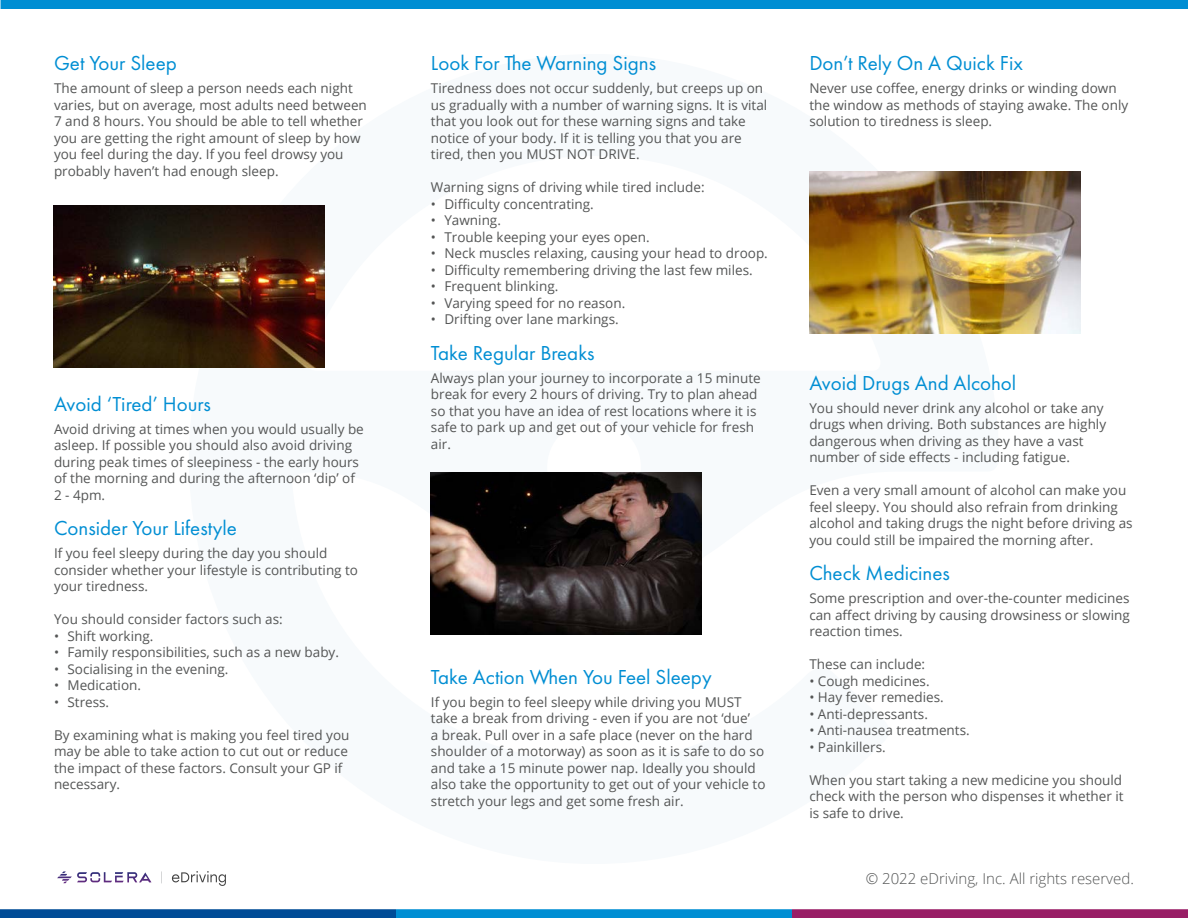
<style>
.page{position:relative;width:1188px;height:918px;background:#fff}
.page>*{position:absolute;margin:0;border:0;box-sizing:border-box;transform-origin:0 0}
.t1{font:21px "Futura PT";color:#008ed3}
.t2{font:300 15px "Open Sans";color:#545555}
.Body_Copy{font:13.5px/16.5px "Open Sans";color:#545555}
</style>
<div class="page">
<div style="left:0;top:909px;width:396px;height:9px;background:#004c97"></div>
<div style="left:396px;top:909px;width:396px;height:9px;background:#008ed3"></div>
<div style="left:792px;top:909px;width:396px;height:9px;background:#991e66"></div>
<div style="left:1px;top:0;width:1187px;height:9px;background:#008ed3"></div>
<img style="left:53px;top:205px;width:271px;height:162px">
<img style="left:431px;top:472px;width:271px;height:162px">
<img style="left:809px;top:171px;width:271px;height:162px">
<img style="left:57px;top:872px;width:168px;height:14px">
<p class="t1" style="left:54px;top:51px;width:124px">Get Your Sleep</p>
<p class="Body_Copy" style="left:54px;top:80px;width:314px">The amount of sleep a person needs each night varies, but on average, most adults need between 7 and 8 hours. You should be able to tell whether you are getting the right amount of sleep by how you feel during the day. If you feel drowsy you probably haven’t had enough sleep.</p>
<p class="t1" style="left:54px;top:391px;width:159px">Avoid ‘Tired’ Hours</p>
<p class="Body_Copy" style="left:54px;top:420px;width:311px">Avoid driving at times when you would usually be asleep. If possible you should also avoid driving during peak times of sleepiness - the early hours of the morning and during the afternoon ‘dip’ of 2 - 4pm.</p>
<p class="t1" style="left:54px;top:516px;width:185px">Consider Your Lifestyle</p>
<p class="Body_Copy" style="left:54px;top:545px;width:306px">If you feel sleepy during the day you should consider whether your lifestyle is contributing to your tiredness.</p>
<p class="Body_Copy" style="left:54px;top:611px;width:230px">You should consider factors such as:</p>
<p class="Body_Copy" style="left:54px;top:627px;width:101px">• Shift working.</p>
<p class="Body_Copy" style="left:54px;top:644px;width:287px">• Family responsibilities, such as a new baby.</p>
<p class="Body_Copy" style="left:54px;top:660px;width:176px">• Socialising in the evening.</p>
<p class="Body_Copy" style="left:54px;top:677px;width:89px">• Medication.</p>
<p class="Body_Copy" style="left:54px;top:693px;width:57px">• Stress.</p>
<p class="Body_Copy" style="left:54px;top:726px;width:297px">By examining what is making you feel tired you may be able to take action to cut out or reduce the impact of these factors. Consult your GP if necessary.</p>
<p class="t1" style="left:431px;top:51px;width:227px">Look For The Warning Signs</p>
<p class="Body_Copy" style="left:431px;top:80px;width:338px">Tiredness does not occur suddenly, but creeps up on us gradually with a number of warning signs. It is vital that you look out for these warning signs and take notice of your body. If it is telling you that you are tired, then you MUST NOT DRIVE.</p>
<p class="Body_Copy" style="left:431px;top:179px;width:275px">Warning signs of driving while tired include:</p>
<p class="Body_Copy" style="left:431px;top:195px;width:164px">• Difficulty concentrating.</p>
<p class="Body_Copy" style="left:431px;top:212px;width:72px">• Yawning.</p>
<p class="Body_Copy" style="left:431px;top:228px;width:220px">• Trouble keeping your eyes open.</p>
<p class="Body_Copy" style="left:431px;top:245px;width:339px">• Neck muscles relaxing, causing your head to droop.</p>
<p class="Body_Copy" style="left:431px;top:261px;width:323px">• Difficulty remembering driving the last few miles.</p>
<p class="Body_Copy" style="left:431px;top:278px;width:129px">• Frequent blinking.</p>
<p class="Body_Copy" style="left:431px;top:294px;width:196px">• Varying speed for no reason.</p>
<p class="Body_Copy" style="left:431px;top:311px;width:189px">• Drifting over lane markings.</p>
<p class="t1" style="left:431px;top:340px;width:165px">Take Regular Breaks</p>
<p class="Body_Copy" style="left:431px;top:369px;width:331px">Always plan your journey to incorporate a 15 minute break for every 2 hours of driving. Try to plan ahead so that you have an idea of rest locations where it is safe to park up and get out of your vehicle for fresh air.</p>
<p class="t1" style="left:431px;top:664px;width:282px">Take Action When You Feel Sleepy</p>
<p class="Body_Copy" style="left:431px;top:693px;width:336px">If you begin to feel sleepy while driving you MUST take a break from driving - even if you are not ‘due’<br>a break. Pull over in a safe place (never on the hard shoulder of a motorway) as soon as it is safe to do so and take a 15 minute power nap. Ideally you should also take the opportunity to get out of your vehicle to stretch your legs and get some fresh air.</p>
<p class="t1" style="left:809px;top:51px;width:215px">Don’t Rely On A Quick Fix</p>
<p class="Body_Copy" style="left:809px;top:80px;width:320px">Never use coffee, energy drinks or winding down the window as methods of staying awake. The only solution to tiredness is sleep.</p>
<p class="t1" style="left:809px;top:370px;width:208px">Avoid Drugs And Alcohol</p>
<p class="Body_Copy" style="left:809px;top:399px;width:298px">You should never drink any alcohol or take any drugs when driving. Both substances are highly dangerous when driving as they have a vast number of side effects - including fatigue.</p>
<p class="Body_Copy" style="left:809px;top:482px;width:325px">Even a very small amount of alcohol can make you feel sleepy. You should also refrain from drinking alcohol and taking drugs the night before driving as you could still be impaired the morning after.</p>
<p class="t1" style="left:809px;top:561px;width:142px">Check Medicines</p>
<p class="Body_Copy" style="left:809px;top:590px;width:322px;text-align:justify">Some prescription and over-the-counter medicines can affect driving by causing drowsiness or slowing reaction times.</p>
<p class="Body_Copy" style="left:809px;top:656px;width:117px">These can include:</p>
<p class="Body_Copy" style="left:809px;top:672px;width:122px">• Cough medicines.</p>
<p class="Body_Copy" style="left:809px;top:689px;width:136px">• Hay fever remedies.</p>
<p class="Body_Copy" style="left:809px;top:705px;width:120px">• Anti-depressants.</p>
<p class="Body_Copy" style="left:809px;top:722px;width:162px">• Anti-nausea treatments.</p>
<p class="Body_Copy" style="left:809px;top:738px;width:78px">• Painkillers.</p>
<p class="Body_Copy" style="left:809px;top:771px;width:316px;text-align:justify">When you start taking a new medicine you should check with the person who dispenses it whether it is safe to drive.</p>
<p class="t2" style="left:866px;top:868px;width:270px">© 2022 eDriving, Inc. All rights reserved.</p>
</div>
